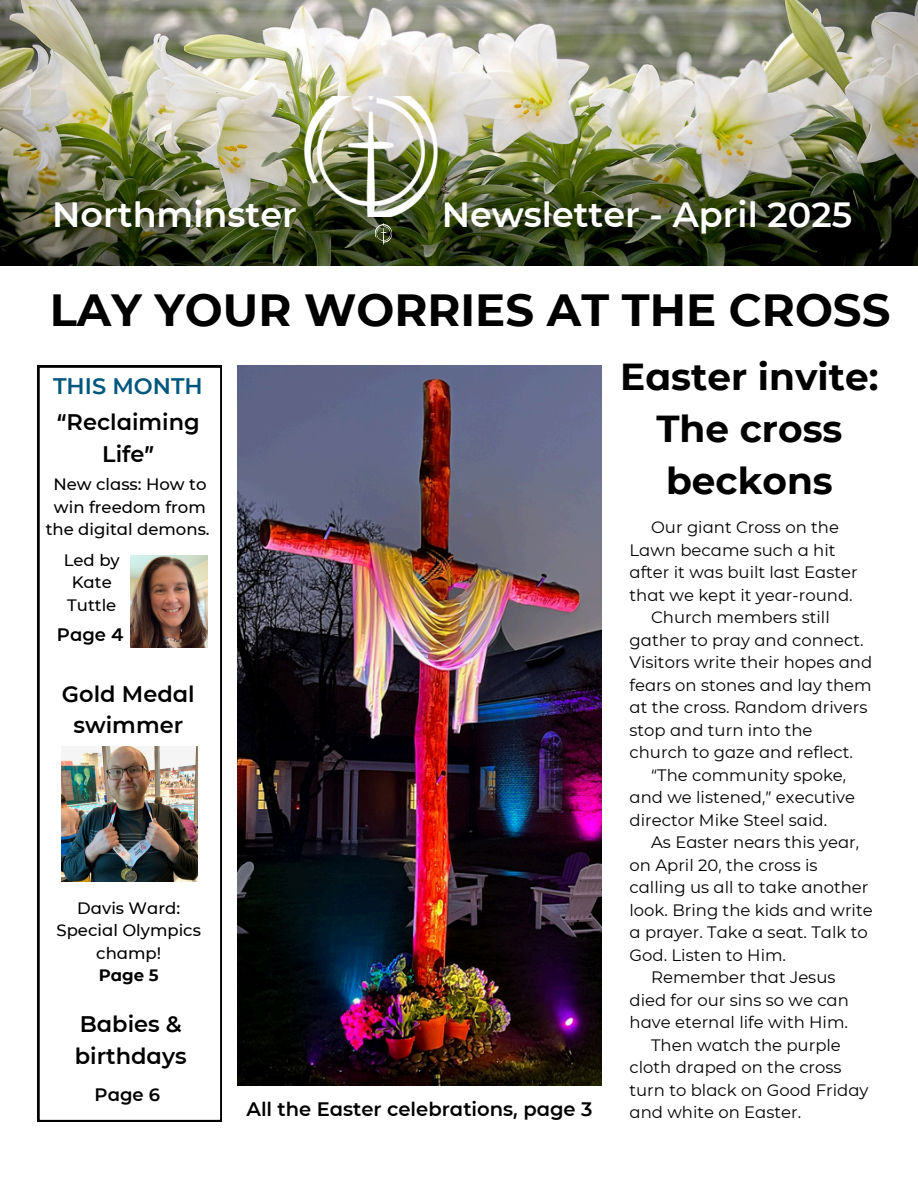
<style>
.page{position:relative;width:918px;height:1188px;background:#fff}
.page>*{position:absolute;margin:0;border:0;box-sizing:border-box;transform-origin:0 0}
.t1{font:700 45px "CMG Sans";color:#000}
.t2{font:700 37.5px/51.8px "CMG Sans";color:#000;text-align:center}
.t3{font:600 34.95px "CMG Sans";color:#fff}
.t4{font:600 22.5px/31.5px "CMG Sans";color:#000;text-align:center}
.t5{font:600 22.5px "CMG Sans";color:#00577d}
.t6{font:600 19.5px "CMG Sans";color:#000}
.t7{font:600 18px "CMG Sans";color:#000}
.t8{font:16.5px/22.5px "CMG Sans";color:#000}
.t9{font:500 16.5px/22.5px "CMG Sans";color:#000;text-align:center}
.s1{font-weight:700}
</style>
<div class="page">
<img style="left:0;top:0;width:918px;height:266px">
<img style="left:374px;top:223px;width:18px;height:22px">
<img style="left:298px;top:97px;width:146px;height:119px">
<img style="left:237px;top:366px;width:365px;height:720px">
<svg style="left:37px;top:366px;width:185px;height:756px"></svg>
<img style="left:131px;top:556px;width:76px;height:92px">
<img style="left:62px;top:747px;width:136px;height:135px">
<p class="t3" style="left:52px;top:193px;width:246px">Northminster</p>
<p class="t3" style="left:442px;top:193px;width:412px">Newsletter - April 2025</p>
<p class="t1" style="left:50px;top:282px;width:842px">LAY YOUR WORRIES AT THE CROSS</p>
<p class="t5" style="left:53px;top:372px;width:151px">THIS MONTH</p>
<p class="t4" style="left:57px;top:407px;width:144px">“Reclaiming<br>Life”</p>
<h4 class="t9" style="left:46px;top:473px;width:165px">New class: How to win freedom from the digital demons.</h4>
<h6 class="t9" style="left:64px;top:548px;width:58px;text-align:left">Led by<br>Kate<br>Tuttle</h6>
<h4 class="t7" style="left:57px;top:623px;width:68px">Page 4</h4>
<h5 class="t4" style="left:62px;top:678px;width:134px">Gold Medal swimmer</h5>
<p class="t9" style="left:57px;top:896px;width:146px">Davis Ward:<br>Special Olympics champ!<br><span class="s1">Page 5</span></p>
<p class="t4" style="left:75px;top:1008px;width:113px;text-align:left">Babies &amp; birthdays</p>
<p class="t7" style="left:95px;top:1083px;width:67px">Page 6</p>
<h5 class="t6" style="left:246px;top:1097px;width:348px">All the Easter celebrations, page 3</h5>
<h6 class="t2" style="left:620px;top:351px;width:260px">Easter invite:<br>The cross beckons</h6>
<h2 class="t8" style="left:630px;top:516px;width:230px;text-indent:22px">Our giant Cross on the<br>Lawn became such a hit after it was built last Easter that we kept it year-round.</h2>
<p class="t8" style="left:630px;top:606px;width:244px;text-indent:22px">Church members still gather to pray and connect.<br>Visitors write their hopes and fears on stones and lay them at the cross. Random drivers stop and turn into the church to gaze and reflect.</p>
<h1 class="t8" style="left:630px;top:763px;width:227px;text-indent:22px">“The community spoke, and we listened,” executive director Mike Steel said.</h1>
<h3 class="t8" style="left:630px;top:831px;width:245px;text-indent:22px">As Easter nears this year, on April 20, the cross is calling us all to take another look. Bring the kids and write a prayer. Take a seat. Talk to<br>God. Listen to Him.</h3>
<h4 class="t8" style="left:630px;top:966px;width:221px;text-align:center">Remember that Jesus died for our sins so we can have eternal life with Him.</h4>
<h6 class="t8" style="left:630px;top:1033px;width:241px;text-indent:22px">Then watch the purple cloth draped on the cross turn to black on Good Friday and white on Easter.</h6>
</div>
